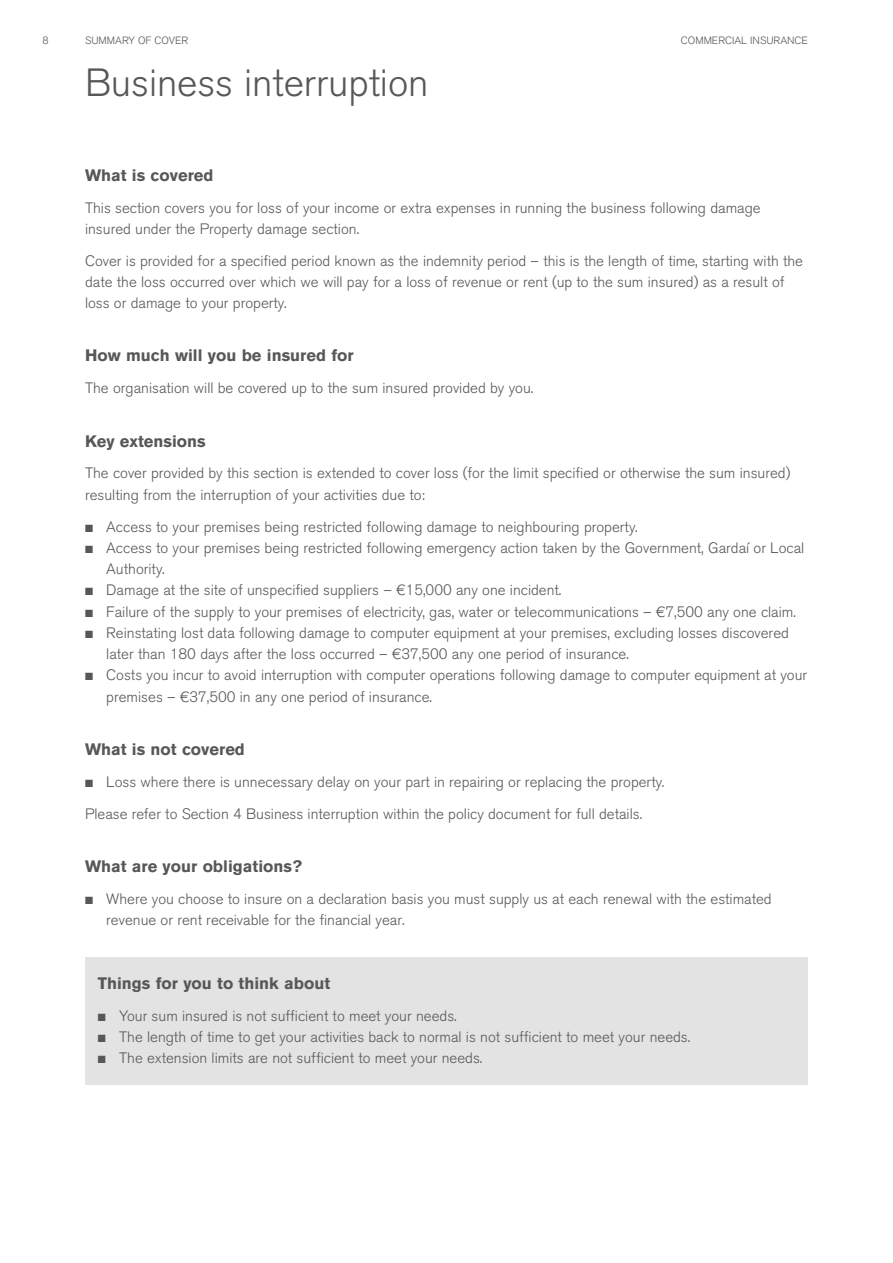
<style>
.page{position:relative;width:893px;height:1263px;background:#fff}
.page>*{position:absolute;margin:0;border:0;box-sizing:border-box;transform-origin:0 0}
.t1{font:300 39px "Akzidenz Grotesk BQ";color:#575756}
.t2{font:700 16.5px "Akzidenz Grotesk BQ";color:#575756}
.t3{font:300 15px/21.3px "Akzidenz Grotesk BQ";color:#575756}
.t4{font:300 10.5px "Akzidenz Grotesk BQ";color:#575756}
</style>
<div class="page">
<div style="left:85px;top:957px;width:723px;height:127px;background:#e3e3e3"></div>
<p class="t4" style="left:43px;top:34px;width:8px">8</p>
<p class="t4" style="left:85px;top:34px;width:105px">SUMMARY OF COVER</p>
<p class="t4" style="left:681px;top:34px;width:129px">COMMERCIAL INSURANCE</p>
<h1 class="t1" style="left:85px;top:60px;width:345px">Business interruption</h1>
<p class="t2" style="left:85px;top:165px;width:130px">What is covered</p>
<p class="t3" style="left:85px;top:197px;width:677px">This section covers you for loss of your income or extra expenses in running the business following damage insured under the Property damage section.</p>
<p class="t3" style="left:85px;top:250px;width:720px">Cover is provided for a specified period known as the indemnity period – this is the length of time, starting with the date the loss occurred over which we will pay for a loss of revenue or rent (up to the sum insured) as a result of loss or damage to your property.</p>
<p class="t2" style="left:85px;top:346px;width:270px">How much will you be insured for</p>
<p class="t3" style="left:85px;top:378px;width:450px">The organisation will be covered up to the sum insured provided by you.</p>
<p class="t2" style="left:85px;top:431px;width:122px">Key extensions</p>
<p class="t3" style="left:85px;top:463px;width:707px">The cover provided by this section is extended to cover loss (for the limit specified or otherwise the sum insured) resulting from the interruption of your activities due to:</p>
<p class="t3" style="left:85px;top:516px;width:554px">■ Access to your premises being restricted following damage to neighbouring property.</p>
<p class="t3" style="left:106px;top:537px;width:700px;text-indent:-21px">■ Access to your premises being restricted following emergency action taken by the Government, Gardaí or Local<br>Authority.</p>
<p class="t3" style="left:85px;top:580px;width:478px">■ Damage at the site of unspecified suppliers – €15,000 any one incident.</p>
<p class="t3" style="left:85px;top:601px;width:712px">■ Failure of the supply to your premises of electricity, gas, water or telecommunications – €7,500 any one claim.</p>
<p class="t3" style="left:106px;top:622px;width:684px;text-indent:-21px">■ Reinstating lost data following damage to computer equipment at your premises, excluding losses discovered later than 180 days after the loss occurred – €37,500 any one period of insurance.</p>
<p class="t3" style="left:106px;top:665px;width:702px;text-indent:-21px">■ Costs you incur to avoid interruption with computer operations following damage to computer equipment at your premises – €37,500 in any one period of insurance.</p>
<p class="t2" style="left:85px;top:739px;width:161px">What is not covered</p>
<p class="t3" style="left:85px;top:766px;width:581px;line-height:32px">■ Loss where there is unnecessary delay on your part in repairing or replacing the property.<br>Please refer to Section 4 Business interruption within the policy document for full details.</p>
<p class="t2" style="left:85px;top:856px;width:218px">What are your obligations?</p>
<p class="t3" style="left:106px;top:888px;width:667px;text-indent:-21px">■ Where you choose to insure on a declaration basis you must supply us at each renewal with the estimated revenue or rent receivable for the financial year.</p>
<p class="t2" style="left:98px;top:973px;width:234px">Things for you to think about</p>
<p class="t3" style="left:98px;top:1005px;width:360px">■ Your sum insured is not sufficient to meet your needs.</p>
<p class="t3" style="left:98px;top:1026px;width:594px">■ The length of time to get your activities back to normal is not sufficient to meet your needs.</p>
<p class="t3" style="left:98px;top:1047px;width:386px">■ The extension limits are not sufficient to meet your needs.</p>
</div>
